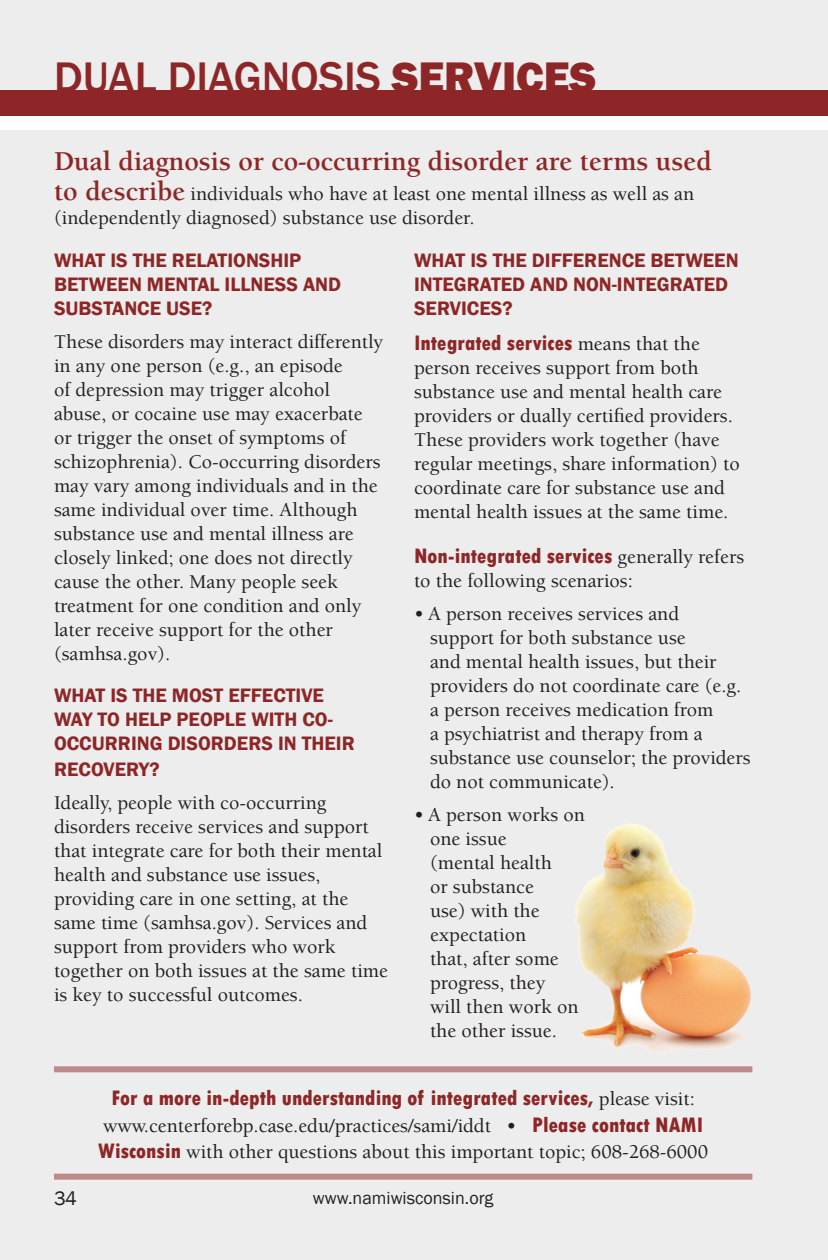
<style>
.page{position:relative;width:828px;height:1260px;background:#ecedec}
.page>*{position:absolute;margin:0;border:0;box-sizing:border-box;transform-origin:0 0}
.t1{font:500 44px "Franklin Gothic";color:#8e2627}
.Body_Content-_do_not{font:700 28px "Berkeley Std";color:#8e2627}
.Body_Content-_do_not-2{font:800 condensed 22px "Tw Cen";color:#8e2627}
.Body_Content-_do_not-3{font:500 20px/24px "Berkeley Std";color:#231f20}
.Body_Content-_do_not-4{font:600 20px/24px "Franklin Gothic";color:#8e2627}
.t2{font:20px "Franklin Gothic";color:#231f20}
.t3{font:18px "Franklin Gothic";color:#231f20}
.s1{font-weight:800}
.s2{font-weight:700;font-size:28px;color:#8e2627}
.s3{font-family:"Berkeley Std";font-weight:500;font-stretch:normal;font-size:20px;color:#231f20}
.s4{font-family:"Tw Cen";font-weight:800;font-stretch:condensed;font-size:22px;color:#8e2627}
</style>
<div class="page">
<div style="left:0;top:116px;width:828px;height:14px;background:#fff"></div>
<div style="left:0;top:91px;width:828px;height:25px;background:#8e2627"></div>
<div style="left:54px;top:1066px;width:698px;height:6px;background:#bd8989"></div>
<div style="left:54px;top:1174px;width:698px;height:6px;background:#bd8989"></div>
<img style="left:556px;top:824px;width:197px;height:243px">
<p class="t1" style="left:54px;top:50px;width:544px">DUAL DIAGNOSIS <span class="s1">SERVICES</span></p>
<p class="Body_Content-_do_not" style="left:54px;top:146px;width:659px">Dual diagnosis or co-occurring disorder are terms used</p>
<p class="Body_Content-_do_not-3" style="left:54px;top:182px;width:642px"><span class="s2">to describe</span> individuals who have at least one mental illness as well as an (independently diagnosed) substance use disorder.</p>
<p class="Body_Content-_do_not-4" style="left:54px;top:248px;width:289px">WHAT IS THE RELATIONSHIP<br>BETWEEN MENTAL ILLNESS AND<br>SUBSTANCE USE?</p>
<p class="Body_Content-_do_not-3" style="left:54px;top:330px;width:331px">These disorders may interact differently in any one person (e.g., an episode<br>of depression may trigger alcohol abuse, or cocaine use may exacerbate or trigger the onset of symptoms of schizophrenia). Co-occurring disorders may vary among individuals and in the same individual over time. Although substance use and mental illness are closely linked; one does not directly cause the other. Many people seek treatment for one condition and only later receive support for the other (samhsa.gov).</p>
<p class="Body_Content-_do_not-4" style="left:54px;top:683px;width:302px">WHAT IS THE MOST EFFECTIVE<br>WAY TO HELP PEOPLE WITH CO-<br>OCCURRING DISORDERS IN THEIR</p>
<p class="Body_Content-_do_not-4" style="left:54px;top:758px;width:107px">RECOVERY?</p>
<p class="Body_Content-_do_not-3" style="left:54px;top:791px;width:336px">Ideally, people with co-occurring disorders receive services and support that integrate care for both their mental health and substance use issues, providing care in one setting, at the same time (samhsa.gov). Services and support from providers who work together on both issues at the same time is key to successful outcomes.</p>
<p class="Body_Content-_do_not-4" style="left:414px;top:248px;width:326px">WHAT IS THE DIFFERENCE BETWEEN<br>INTEGRATED AND NON-INTEGRATED<br>SERVICES?</p>
<p class="Body_Content-_do_not-2" style="left:414px;top:330px;width:287px">Integrated services <span class="s3">means that the</span></p>
<p class="Body_Content-_do_not-3" style="left:414px;top:356px;width:327px">person receives support from both substance use and mental health care providers or dually certified providers.<br>These providers work together (have regular meetings, share information) to coordinate care for substance use and mental health issues at the same time.</p>
<p class="Body_Content-_do_not-2" style="left:414px;top:542px;width:332px">Non-integrated services <span class="s3">generally refers</span></p>
<p class="Body_Content-_do_not-3" style="left:414px;top:569px;width:220px">to the following scenarios:</p>
<p class="Body_Content-_do_not-3" style="left:430px;top:602px;width:322px;text-indent:-16px">• A person receives services and<br>support for both substance use<br>and mental health issues, but their providers do not coordinate care (e.g. a person receives medication from<br>a psychiatrist and therapy from a substance use counselor; the providers do not communicate).</p>
<p class="Body_Content-_do_not-3" style="left:430px;top:803px;width:157px;text-indent:-16px">• A person works on one issue<br>(mental health<br>or substance<br>use) with the expectation<br>that, after some progress, they<br>will then work on the other issue.</p>
<p class="Body_Content-_do_not-2" style="left:112px;top:1085px;width:585px">For a more in-depth understanding of integrated services, <span class="s3">please visit:</span></p>
<p class="Body_Content-_do_not-3" style="left:98px;top:1113px;width:611px;line-height:26.4px">www.centerforebp.case.edu/practices/sami/iddt • <span class="s4">Please contact NAMI<br>Wisconsin</span> with other questions about this important topic; 608-268-6000</p>
<p class="t2" style="left:54px;top:1186px;width:25px">34</p>
<p class="t3" style="left:313px;top:1187px;width:182px">www.namiwisconsin.org</p>
</div>
